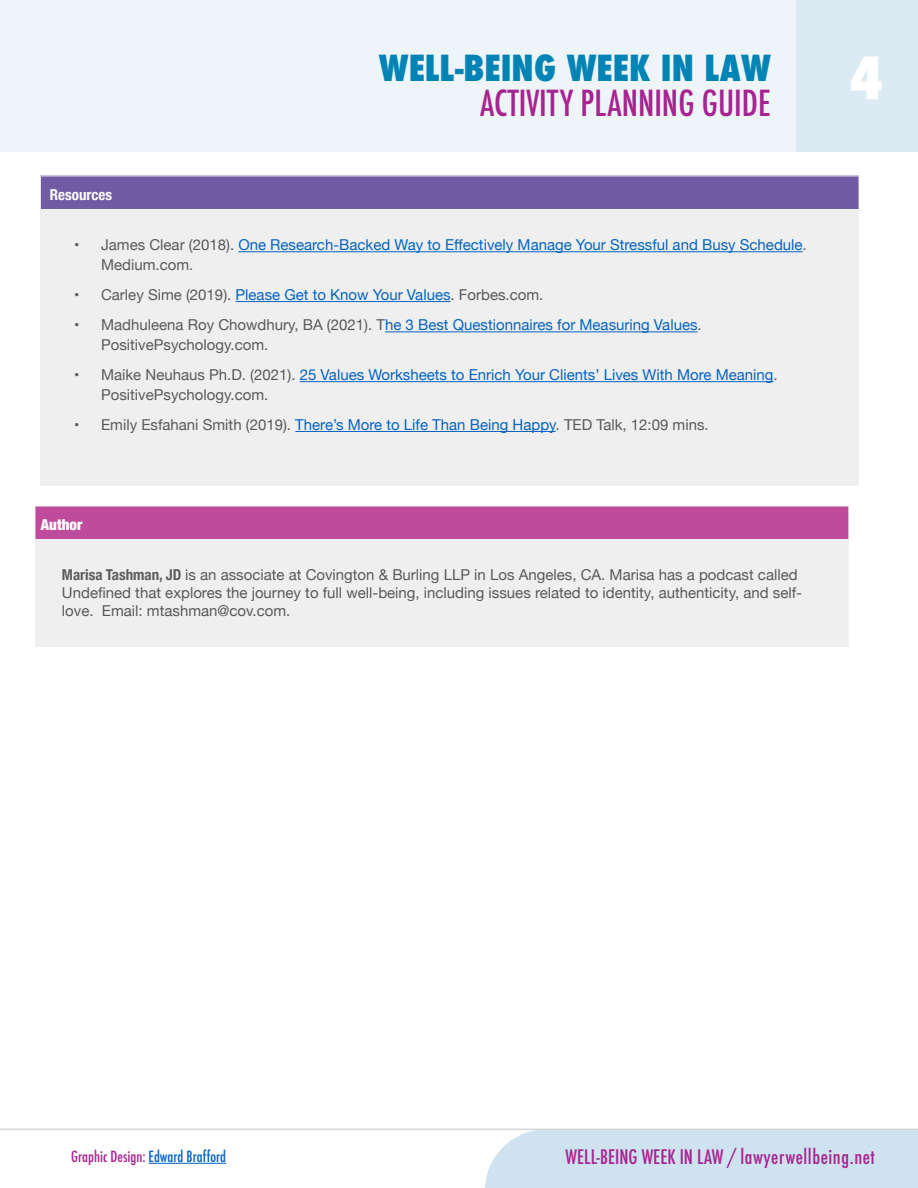
<style>
.page{position:relative;width:918px;height:1188px;background:#fff}
.page>*{position:absolute;margin:0;border:0;box-sizing:border-box;transform-origin:0 0}
.t1{font:800 condensed 56.7px "Futura";color:#fff}
.t2{font:500 condensed 34.95px "Futura";color:#a6248f}
.t3{font:800 condensed 34.95px "Futura";color:#0083b5}
.t4{font:500 condensed 19.5px "Futura";letter-spacing:.03em;color:#a6248f}
.t5{font:15px/18px "Helvetica Neue";color:#58595b}
.t6{font:15px/19.5px "Helvetica Neue";color:#0563c1}
.t7{font:500 condensed 15px "Futura";color:#a6248f}
.t8{font:700 condensed 15px "Helvetica Neue";color:#fff}
.t9{font:900 condensed 15px "Helvetica Neue";color:#fff}
.s1{color:#58595b}
.s2{color:#0563c1}
.s3{font-weight:700;font-stretch:condensed;color:#5d5d60}
</style>
<div class="page">
<div style="left:485px;top:1130px;width:433px;height:58px;background:#cee2ef"></div>
<div style="left:0;top:0;width:918px;height:152px;background:#eef5f9"></div>
<hr style="left:149px;top:1163px;width:77px;height:1px;background:#0563c1">
<hr style="left:0;top:1129px;width:918px;height:1px;background:#d1d3d4">
<div style="left:796px;top:0;width:122px;height:152px;background:#dceaf4"></div>
<div style="left:40px;top:176px;width:819px;height:33px;background:#6f5ca4"></div>
<div style="left:40px;top:209px;width:819px;height:277px;background:#efeff0"></div>
<hr style="left:40px;top:176px;width:819px;height:1px;background:#fff">
<hr style="left:40px;top:176px;width:1px;height:33px;background:#fff">
<hr style="left:238px;top:251px;width:565px;height:1px;background:#0563c1">
<hr style="left:236px;top:301px;width:215px;height:1px;background:#0563c1">
<hr style="left:385px;top:331px;width:313px;height:1px;background:#0563c1">
<hr style="left:300px;top:381px;width:473px;height:1px;background:#0563c1">
<hr style="left:295px;top:431px;width:261px;height:1px;background:#0563c1">
<div style="left:35px;top:506px;width:814px;height:33px;background:#bf4b9c"></div>
<div style="left:35px;top:539px;width:814px;height:108px;background:#efeff0"></div>
<hr style="left:35px;top:506px;width:814px;height:1px;background:#fff">
<hr style="left:35px;top:506px;width:1px;height:33px;background:#fff">
<h2 class="t3" style="left:379px;top:45px;width:393px">WELL-BEING WEEK IN LAW</h2>
<h2 class="t2" style="left:480px;top:81px;width:292px">ACTIVITY PLANNING GUIDE</h2>
<p class="t8" style="left:50px;top:182px;width:64px">Resources</p>
<p class="t6" style="left:101px;top:236px;width:707px;text-indent:-27px"><span class="s1">• James Clear (2018).</span> One Research-Backed Way to Effectively Manage Your Stressful and Busy Schedule<span class="s1">.<br>Medium.com.</span></p>
<p class="t5" style="left:74px;top:287px;width:471px">• Carley Sime (2019). <span class="s2">Please Get to Know Your Values</span>. Forbes.com.</p>
<p class="t5" style="left:101px;top:316px;width:602px;line-height:19.5px;text-indent:-27px">• Madhuleena Roy Chowdhury, BA (2021). T<span class="s2">he 3 Best Questionnaires for Measuring Values</span>.<br>PositivePsychology.com.</p>
<p class="t6" style="left:101px;top:366px;width:678px;text-indent:-27px"><span class="s1">• Maike Neuhaus Ph.D. (2021).</span> 25 Values Worksheets to Enrich Your Clients’ Lives With More Meaning<span class="s1">.<br>PositivePsychology.com.</span></p>
<p class="t5" style="left:74px;top:417px;width:636px">• Emily Esfahani Smith (2019). <span class="s2">There’s More to Life Than Being Happy</span>. TED Talk, 12:09 mins.</p>
<p class="t9" style="left:41px;top:512px;width:43px">Author</p>
<p class="t5" style="left:62px;top:567px;width:742px"><span class="s3">Marisa Tashman, JD</span> is an associate at Covington &amp; Burling LLP in Los Angeles, CA. Marisa has a podcast called<br>Undefined that explores the journey to full well-being, including issues related to identity, authenticity, and self&shy;love. Email: mtashman@cov.com.</p>
<h1 class="t1" style="left:849px;top:40px;width:36px">4</h1>
<p class="t7" style="left:71px;top:1147px;width:157px">Graphic Design: <span class="s2">Edward Brafford</span></p>
<h3 class="t4" style="left:566px;top:1144px;width:311px">WELL-BEING WEEK IN LAW / lawyerwellbeing.net</h3>
</div>
